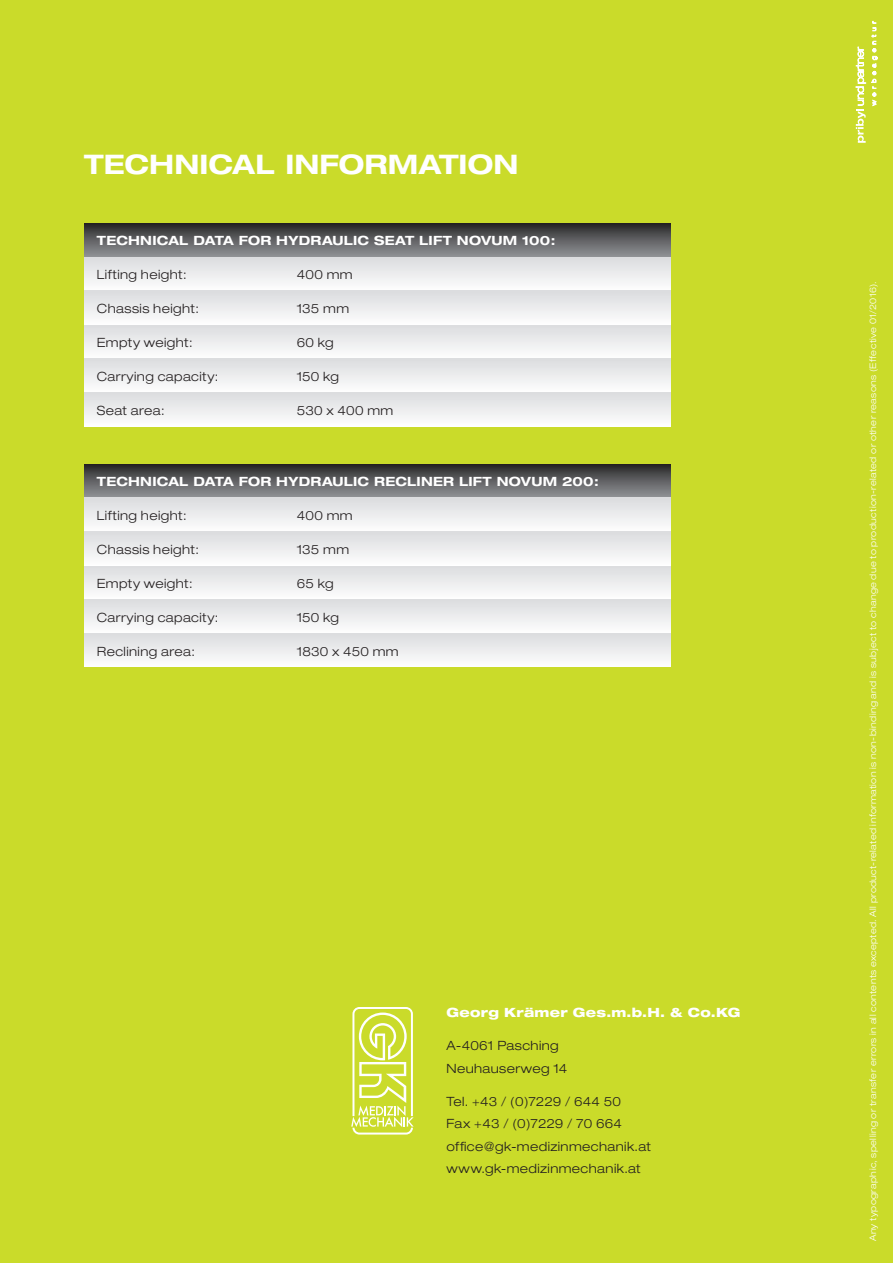
<style>
.page{position:relative;width:893px;height:1263px;background:#cadb2a}
.page>*{position:absolute;margin:0;border:0;box-sizing:border-box;transform-origin:0 0}
.t1{font:700 expanded 27px "Helvetica Neue";letter-spacing:.005em;color:#fff}
.t2{font:300 expanded 12.75px/22.5px "Helvetica Neue";letter-spacing:.03em;color:#231f20}
.t3{font:700 expanded 12.75px "Helvetica Neue";letter-spacing:.015em;color:#fff}
.t4{font:800 expanded 12.75px "Helvetica Neue";letter-spacing:.02em;color:#fff}
.t5{font:300 expanded 9px "Helvetica Neue";letter-spacing:.04em;color:#fff}
</style>
<div class="page">
<svg style="left:856px;top:21px;width:21px;height:122px"></svg>
<svg style="left:351px;top:1007px;width:63px;height:127px"></svg>
<div style="left:84px;top:223px;width:587px;height:34px;background:linear-gradient(to bottom,#282727,#909296)"></div>
<div style="left:84px;top:257px;width:587px;height:34px;background:linear-gradient(to bottom,#dbdcde,#fdfdfd)"></div>
<svg style="left:84px;top:325px;width:587px;height:33px;background:#ececed"></svg>
<div style="left:84px;top:291px;width:587px;height:34px;background:linear-gradient(to bottom,#dbdcde,#fdfdfd)"></div>
<div style="left:84px;top:358px;width:587px;height:34px;background:linear-gradient(to bottom,#dadbde,#fcfcfc)"></div>
<div style="left:84px;top:392px;width:587px;height:34px;background:linear-gradient(to bottom,#dbdcde,#fcfcfd)"></div>
<div style="left:84px;top:464px;width:587px;height:34px;background:linear-gradient(to bottom,#292728,#919397)"></div>
<div style="left:84px;top:498px;width:587px;height:34px;background:linear-gradient(to bottom,#dbdcde,#fdfdfd)"></div>
<div style="left:84px;top:565px;width:587px;height:34px;background:linear-gradient(to bottom,#dadbde,#fcfcfc)"></div>
<svg style="left:84px;top:532px;width:587px;height:33px;background:#ececed"></svg>
<div style="left:84px;top:599px;width:587px;height:34px;background:linear-gradient(to bottom,#dbdcde,#fcfcfd)"></div>
<div style="left:84px;top:633px;width:587px;height:34px;background:linear-gradient(to bottom,#dbdcde,#fdfdfd)"></div>
<h1 class="t1" style="left:84px;top:148px;width:436px">TECHNICAL INFORMATION</h1>
<p class="t3" style="left:97px;top:232px;width:460px">TECHNICAL DATA FOR HYDRAULIC SEAT LIFT NOVUM 100:</p>
<p class="t2" style="left:97px;top:263px;width:91px">Lifting height:</p>
<p class="t2" style="left:297px;top:263px;width:57px">400 mm</p>
<p class="t2" style="left:97px;top:297px;width:104px">Chassis height:</p>
<p class="t2" style="left:297px;top:297px;width:54px">135 mm</p>
<p class="t2" style="left:97px;top:331px;width:97px">Empty weight:</p>
<p class="t2" style="left:297px;top:331px;width:38px">60 kg</p>
<p class="t2" style="left:97px;top:365px;width:123px">Carrying capacity:</p>
<p class="t2" style="left:297px;top:365px;width:44px">150 kg</p>
<p class="t2" style="left:97px;top:399px;width:69px">Seat area:</p>
<p class="t2" style="left:297px;top:399px;width:98px">530 x 400 mm</p>
<p class="t3" style="left:97px;top:473px;width:503px">TECHNICAL DATA FOR HYDRAULIC RECLINER LIFT NOVUM 200:</p>
<p class="t2" style="left:97px;top:504px;width:91px">Lifting height:</p>
<p class="t2" style="left:297px;top:504px;width:57px">400 mm</p>
<p class="t2" style="left:97px;top:538px;width:104px">Chassis height:</p>
<p class="t2" style="left:297px;top:538px;width:54px">135 mm</p>
<p class="t2" style="left:97px;top:572px;width:97px">Empty weight:</p>
<p class="t2" style="left:297px;top:572px;width:38px">65 kg</p>
<p class="t2" style="left:97px;top:606px;width:123px">Carrying capacity:</p>
<p class="t2" style="left:297px;top:606px;width:44px">150 kg</p>
<p class="t2" style="left:97px;top:640px;width:100px">Reclining area:</p>
<p class="t2" style="left:297px;top:640px;width:103px">1830 x 450 mm</p>
<p class="t4" style="left:446px;top:1005px;width:295px">Georg Krämer Ges.m.b.H. &amp; Co.KG</p>
<p class="t2" style="left:446px;top:1034px;width:122px">A-4061 Pasching<br>Neuhauserweg 14</p>
<p class="t2" style="left:446px;top:1090px;width:206px">Tel. +43 / (0)7229 / 644 50<br>Fax +43 / (0)7229 / 70 664 office@gk-medizinmechanik.at www.gk-medizinmechanik.at</p>
<p class="t5" style="left:867px;top:1241px;width:962px;rotate:-90deg">Any typographic, spelling or transfer errors in all contents excepted. All product-related information is non-binding and is subject to change due to production-related or other reasons (Effective 01/2016).</p>
</div>
